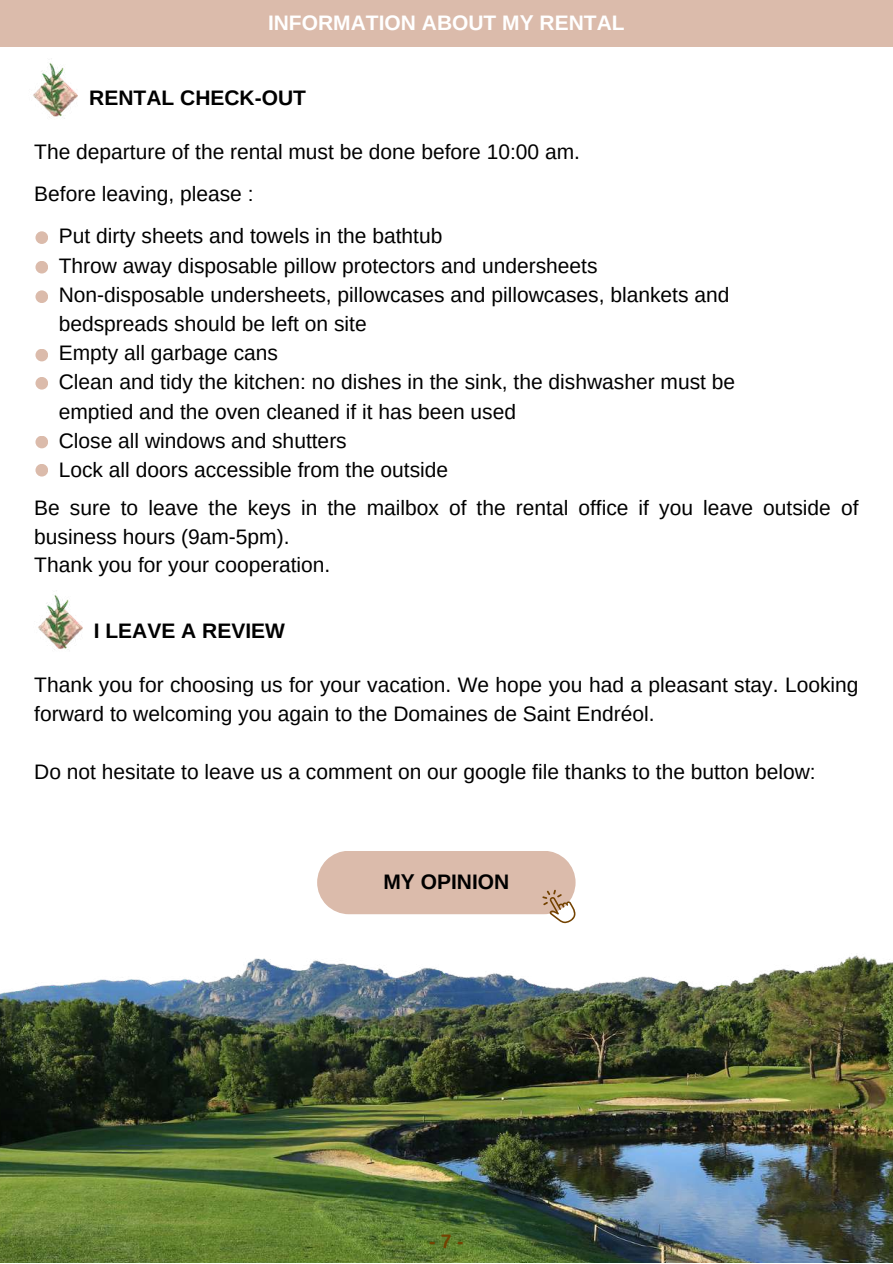
<style>
.page{position:relative;width:893px;height:1264px;background:#fff}
.page>*{position:absolute;margin:0;border:0;box-sizing:border-box;transform-origin:0 0}
.t1{font:21px/29.2px "Arimo";color:#000}
.t2{font:700 21px "Arimo";color:#000}
.t3{font:700 21px "Arimo";color:#fff}
.t4{font:700 19.5px "Arimo";color:#734200}
</style>
<div class="page">
<img style="left:33px;top:58px;width:45px;height:61px">
<div style="left:0;top:0;width:892px;height:47px;background:#dbbbab"></div>
<div style="left:35px;top:231px;width:13px;height:13px;background:#dbbbab;border-radius:50%"></div>
<div style="left:35px;top:261px;width:13px;height:12px;background:#dbbbab;border-radius:50%"></div>
<div style="left:35px;top:290px;width:13px;height:13px;background:#dbbbab;border-radius:50%"></div>
<div style="left:35px;top:349px;width:13px;height:12px;background:#dbbbab;border-radius:50%"></div>
<div style="left:35px;top:377px;width:13px;height:12px;background:#dbbbab;border-radius:50%"></div>
<div style="left:35px;top:435px;width:13px;height:13px;background:#dbbbab;border-radius:50%"></div>
<div style="left:35px;top:464px;width:13px;height:12px;background:#dbbbab;border-radius:50%"></div>
<img style="left:38px;top:595px;width:45px;height:55px">
<img style="left:0;top:911px;width:892px;height:351px">
<svg style="left:317px;top:851px;width:258px;height:72px"></svg>
<p class="t3" style="left:268px;top:11px;width:358px">INFORMATION ABOUT MY RENTAL</p>
<p class="t2" style="left:89px;top:86px;width:218px">RENTAL CHECK-OUT</p>
<p class="t1" style="left:34px;top:137px;width:547px">The departure of the rental must be done before 10:00 am.</p>
<p class="t1" style="left:34px;top:179px;width:221px">Before leaving, please :</p>
<p class="t1" style="left:59px;top:221px;width:385px">Put dirty sheets and towels in the bathtub</p>
<p class="t1" style="left:59px;top:250px;width:678px">Throw away disposable pillow protectors and undersheets Non-disposable undersheets, pillowcases and pillowcases, blankets and bedspreads should be left on site<br>Empty all garbage cans<br>Clean and tidy the kitchen: no dishes in the sink, the dishwasher must be emptied and the oven cleaned if it has been used<br>Close all windows and shutters<br>Lock all doors accessible from the outside</p>
<p class="t1" style="left:34px;top:493px;width:825px">Be sure to leave the keys in the mailbox of the rental office if you leave outside of business hours (9am-5pm).</p>
<p class="t1" style="left:34px;top:550px;width:298px">Thank you for your cooperation.</p>
<p class="t2" style="left:94px;top:618px;width:193px">I LEAVE A REVIEW</p>
<p class="t1" style="left:34px;top:669px;width:825px">Thank you for choosing us for your vacation. We hope you had a pleasant stay. Looking forward to welcoming you again to the Domaines de Saint Endréol.</p>
<p class="t1" style="left:34px;top:757px;width:783px">Do not hesitate to leave us a comment on our google file thanks to the button below:</p>
<p class="t2" style="left:383px;top:870px;width:127px">MY OPINION</p>
<p class="t4" style="left:429px;top:1230px;width:36px">-7-</p>
</div>
